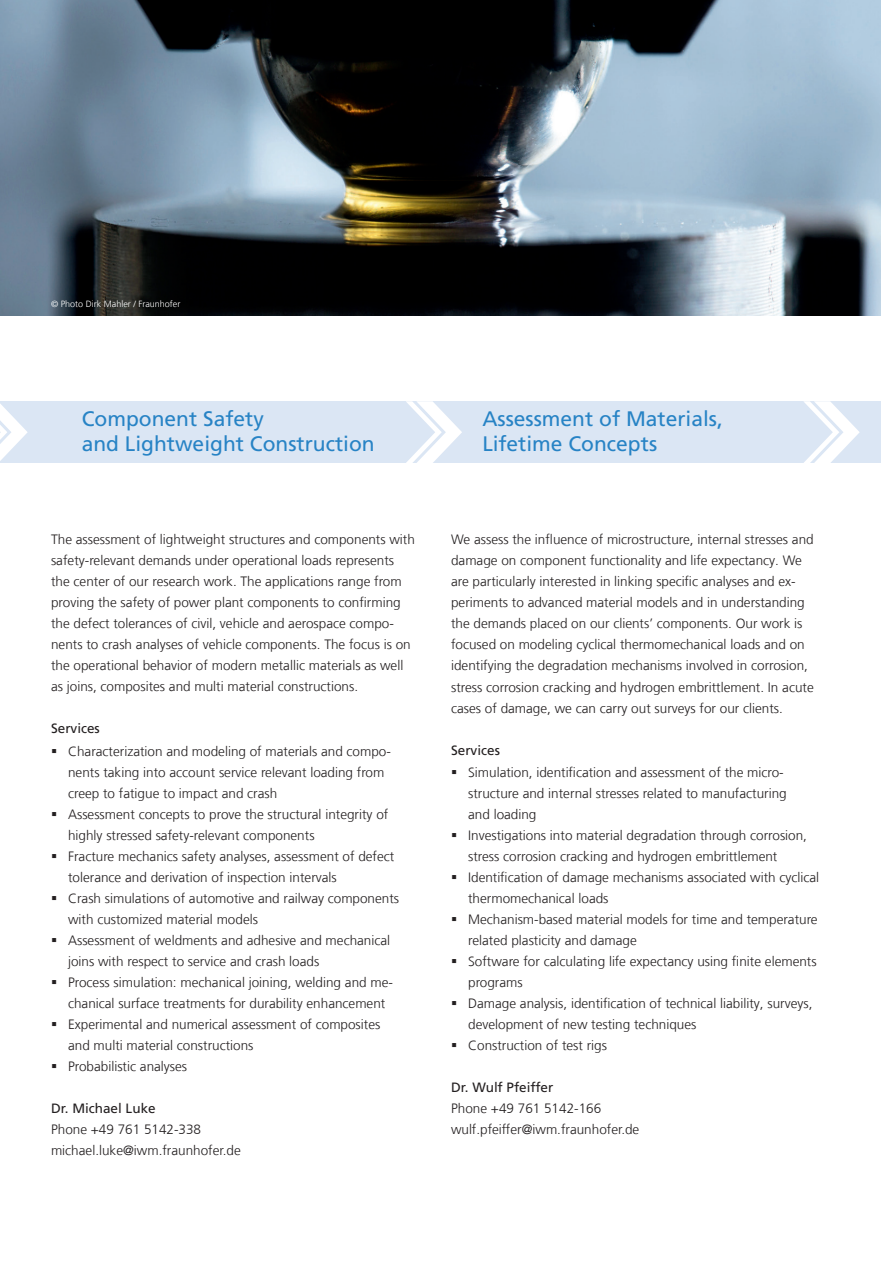
<style>
.page{position:relative;width:881px;height:1263px;background:#fff}
.page>*{position:absolute;margin:0;border:0;box-sizing:border-box;transform-origin:0 0}
.t1{font:21px/25.2px "Frutiger LT Com";color:#2783c5}
.t2{font:300 13.5px/21px "Frutiger LT Com";color:#231f20}
.t3{font:13.5px "Frutiger LT Com";color:#231f20}
.t4{font:300 9px "Frutiger LT Com";color:#fff}
</style>
<div class="page">
<div style="left:0;top:401px;width:880px;height:62px;background:#dbe6f4"></div>
<img style="left:1px;top:0;width:879px;height:315px">
<img style="left:0;top:0;width:1px;height:315px">
<svg style="left:0;top:404px;width:28px;height:57px"></svg>
<svg style="left:406px;top:401px;width:56px;height:62px"></svg>
<svg style="left:804px;top:401px;width:55px;height:62px"></svg>
<p class="t4" style="left:51px;top:299px;width:131px">© Photo Dirk Mahler / Fraunhofer</p>
<h1 class="t1" style="left:82px;top:406px;width:294px">Component Safety<br>and Lightweight Construction</h1>
<h1 class="t1" style="left:482px;top:406px;width:242px">Assessment of Materials,<br>Lifetime Concepts</h1>
<p class="t2" style="left:51px;top:529px;width:365px">The assessment of lightweight structures and components with safety-relevant demands under operational loads represents the center of our research work. The applications range from proving the safety of power plant components to confirming the defect tolerances of civil, vehicle and aerospace compo&shy;nents to crash analyses of vehicle components. The focus is on the operational behavior of modern metallic materials as well as joins, composites and multi material constructions.</p>
<p class="t3" style="left:51px;top:721px;width:50px">Services</p>
<p class="t2" style="left:68px;top:741px;width:332px">Characterization and modeling of materials and compo&shy;nents taking into account service relevant loading from creep to fatigue to impact and crash<br>Assessment concepts to prove the structural integrity of highly stressed safety-relevant components<br>Fracture mechanics safety analyses, assessment of defect tolerance and derivation of inspection intervals<br>Crash simulations of automotive and railway components with customized material models<br>Assessment of weldments and adhesive and mechanical joins with respect to service and crash loads<br>Process simulation: mechanical joining, welding and me&shy;chanical surface treatments for durability enhancement Experimental and numerical assessment of composites and multi material constructions<br>Probabilistic analyses</p>
<p class="t3" style="left:51px;top:1101px;width:106px">Dr. Michael Luke</p>
<p class="t2" style="left:51px;top:1119px;width:191px">Phone +49 761 5142-338 michael.luke@iwm.fraunhofer.de</p>
<p class="t2" style="left:451px;top:529px;width:364px">We assess the influence of microstructure, internal stresses and damage on component functionality and life expectancy. We are particularly interested in linking specific analyses and ex&shy;periments to advanced material models and in understanding the demands placed on our clients’ components. Our work is focused on modeling cyclical thermomechanical loads and on identifying the degradation mechanisms involved in corrosion, stress corrosion cracking and hydrogen embrittlement. In acute cases of damage, we can carry out surveys for our clients.</p>
<p class="t3" style="left:451px;top:742px;width:50px">Services</p>
<p class="t2" style="left:468px;top:762px;width:352px">Simulation, identification and assessment of the micro&shy;structure and internal stresses related to manufacturing<br>and loading<br>Investigations into material degradation through corrosion, stress corrosion cracking and hydrogen embrittlement Identification of damage mechanisms associated with cyclical thermomechanical loads<br>Mechanism-based material models for time and temperature related plasticity and damage<br>Software for calculating life expectancy using finite elements programs<br>Damage analysis, identification of technical liability, surveys, development of new testing techniques<br>Construction of test rigs</p>
<p class="t3" style="left:451px;top:1080px;width:104px">Dr. Wulf Pfeiffer</p>
<p class="t2" style="left:451px;top:1098px;width:190px">Phone +49 761 5142-166 wulf.pfeiffer@iwm.fraunhofer.de</p>
</div>
